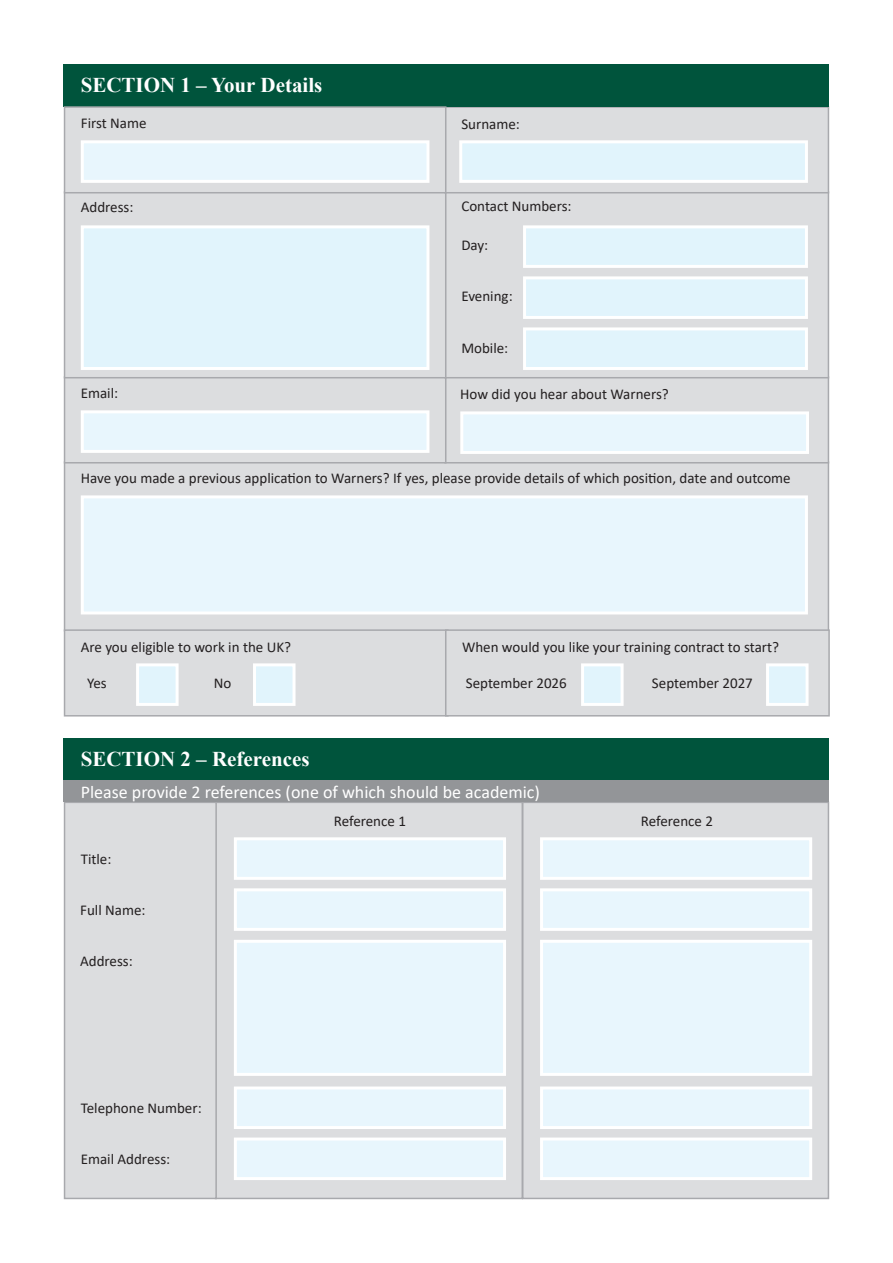
<style>
.page{position:relative;width:893px;height:1263px;background:#fff}
.page>*{position:absolute;margin:0;border:0;box-sizing:border-box;transform-origin:0 0}
.t1{font:700 21px "Times New Roman";color:#fff}
.t2{font:18px "Calibri";color:#fff}
.Body_Text{font:15px "Calibri";color:#231f20}
</style>
<div class="page">
<div style="left:64px;top:461px;width:765px;height:170px;background:#dcdddf;border:2px solid #a8a9ad"></div>
<div style="left:81px;top:495px;width:727px;height:119px;background:#e8f6fd;border:3px solid #fff"></div>
<div style="left:444px;top:376px;width:385px;height:87px;background:#dcdddf;border:2px solid #a8a9ad"></div>
<div style="left:64px;top:376px;width:382px;height:87px;background:#dcdddf;border:2px solid #a8a9ad"></div>
<div style="left:81px;top:410px;width:348px;height:43px;background:#e8f6fd;border:3px solid #fff"></div>
<div style="left:444px;top:191px;width:385px;height:187px;background:#dcdddf;border:2px solid #a8a9ad"></div>
<div style="left:64px;top:191px;width:382px;height:187px;background:#dcdddf;border:2px solid #a8a9ad"></div>
<div style="left:81px;top:225px;width:348px;height:145px;background:#e1f4fc;border:3px solid #fff"></div>
<div style="left:523px;top:225px;width:285px;height:43px;background:#e1f4fc;border:3px solid #fff"></div>
<div style="left:444px;top:106px;width:385px;height:87px;background:#dcdddf;border:2px solid #a8a9ad"></div>
<div style="left:64px;top:64px;width:765px;height:42px;background:#00543c"></div>
<div style="left:64px;top:106px;width:382px;height:87px;background:#dcdddf;border:2px solid #a8a9ad"></div>
<div style="left:81px;top:140px;width:348px;height:43px;background:#e8f6fd;border:3px solid #fff"></div>
<div style="left:459px;top:140px;width:349px;height:43px;background:#e1f4fc;border:3px solid #fff"></div>
<div style="left:523px;top:276px;width:285px;height:43px;background:#e1f4fc;border:3px solid #fff"></div>
<div style="left:523px;top:327px;width:285px;height:43px;background:#e1f4fc;border:3px solid #fff"></div>
<div style="left:460px;top:411px;width:349px;height:43px;background:#e8f6fd;border:3px solid #fff"></div>
<div style="left:64px;top:738px;width:765px;height:42px;background:#00543c"></div>
<div style="left:522px;top:801px;width:307px;height:398px;background:#dcdddf;border:2px solid #a8a9ad"></div>
<div style="left:215px;top:801px;width:308px;height:398px;background:#dcdddf;border:2px solid #a8a9ad"></div>
<div style="left:64px;top:801px;width:153px;height:398px;background:#dcdddf;border:2px solid #a8a9ad"></div>
<div style="left:234px;top:837px;width:272px;height:43px;background:#e8f6fd;border:3px solid #fff"></div>
<div style="left:540px;top:837px;width:272px;height:43px;background:#e8f6fd;border:3px solid #fff"></div>
<div style="left:234px;top:888px;width:272px;height:43px;background:#e8f6fd;border:3px solid #fff"></div>
<div style="left:540px;top:888px;width:272px;height:43px;background:#e8f6fd;border:3px solid #fff"></div>
<div style="left:64px;top:780px;width:765px;height:21px;background:#939598"></div>
<div style="left:234px;top:1086px;width:272px;height:43px;background:#e8f6fd;border:3px solid #fff"></div>
<div style="left:234px;top:1137px;width:272px;height:43px;background:#e8f6fd;border:3px solid #fff"></div>
<div style="left:234px;top:940px;width:272px;height:136px;background:#e8f6fd;border:3px solid #fff"></div>
<div style="left:540px;top:1086px;width:272px;height:43px;background:#e8f6fd;border:3px solid #fff"></div>
<div style="left:540px;top:1137px;width:272px;height:43px;background:#e8f6fd;border:3px solid #fff"></div>
<div style="left:540px;top:940px;width:272px;height:136px;background:#e8f6fd;border:3px solid #fff"></div>
<div style="left:64px;top:629px;width:385px;height:87px;background:#dcdddf;border:2px solid #a8a9ad"></div>
<div style="left:253px;top:663px;width:43px;height:43px;background:#e1f4fc;border:3px solid #fff"></div>
<div style="left:136px;top:663px;width:43px;height:43px;background:#e1f4fc;border:3px solid #fff"></div>
<div style="left:445px;top:629px;width:385px;height:87px;background:#dcdddf;border:2px solid #a8a9ad"></div>
<div style="left:766px;top:663px;width:42px;height:43px;background:#e1f4fc;border:3px solid #fff"></div>
<div style="left:581px;top:663px;width:43px;height:43px;background:#e1f4fc;border:3px solid #fff"></div>
<p class="t1" style="left:81px;top:70px;width:243px">SECTION 1 – Your Details</p>
<p class="Body_Text" style="left:81px;top:113px;width:67px">First Name</p>
<p class="Body_Text" style="left:461px;top:113px;width:60px">Surname:</p>
<p class="Body_Text" style="left:81px;top:196px;width:54px">Address:</p>
<p class="Body_Text" style="left:461px;top:196px;width:112px">Contact Numbers:</p>
<p class="Body_Text" style="left:81px;top:383px;width:39px">Email:</p>
<p class="Body_Text" style="left:461px;top:235px;width:28px">Day:</p>
<p class="Body_Text" style="left:461px;top:286px;width:53px">Evening:</p>
<p class="Body_Text" style="left:461px;top:337px;width:48px">Mobile:</p>
<p class="Body_Text" style="left:460px;top:384px;width:210px">How did you hear about Warners?</p>
<p class="Body_Text" style="left:81px;top:468px;width:711px">Have you made a previous application to Warners? If yes, please provide details of which position, date and outcome</p>
<p class="Body_Text" style="left:81px;top:636px;width:212px">Are you eligible to work in the UK?</p>
<p class="Body_Text" style="left:87px;top:673px;width:21px">Yes</p>
<p class="Body_Text" style="left:214px;top:673px;width:19px">No</p>
<p class="t1" style="left:81px;top:744px;width:230px">SECTION 2 – References</p>
<p class="Body_Text" style="left:462px;top:636px;width:319px">When would you like your training contract to start?</p>
<p class="Body_Text" style="left:466px;top:673px;width:102px">September 2026</p>
<p class="Body_Text" style="left:652px;top:673px;width:102px">September 2027</p>
<p class="t2" style="left:81px;top:779px;width:461px">Please provide 2 references (one of which should be academic)</p>
<p class="Body_Text" style="left:81px;top:849px;width:32px">Title:</p>
<p class="Body_Text" style="left:80px;top:900px;width:67px">Full Name:</p>
<p class="Body_Text" style="left:80px;top:951px;width:54px">Address:</p>
<p class="Body_Text" style="left:81px;top:1098px;width:122px">Telephone Number:</p>
<p class="Body_Text" style="left:81px;top:1149px;width:91px">Email Address:</p>
<p class="Body_Text" style="left:334px;top:810px;width:74px">Reference 1</p>
<p class="Body_Text" style="left:641px;top:810px;width:74px">Reference 2</p>
</div>
